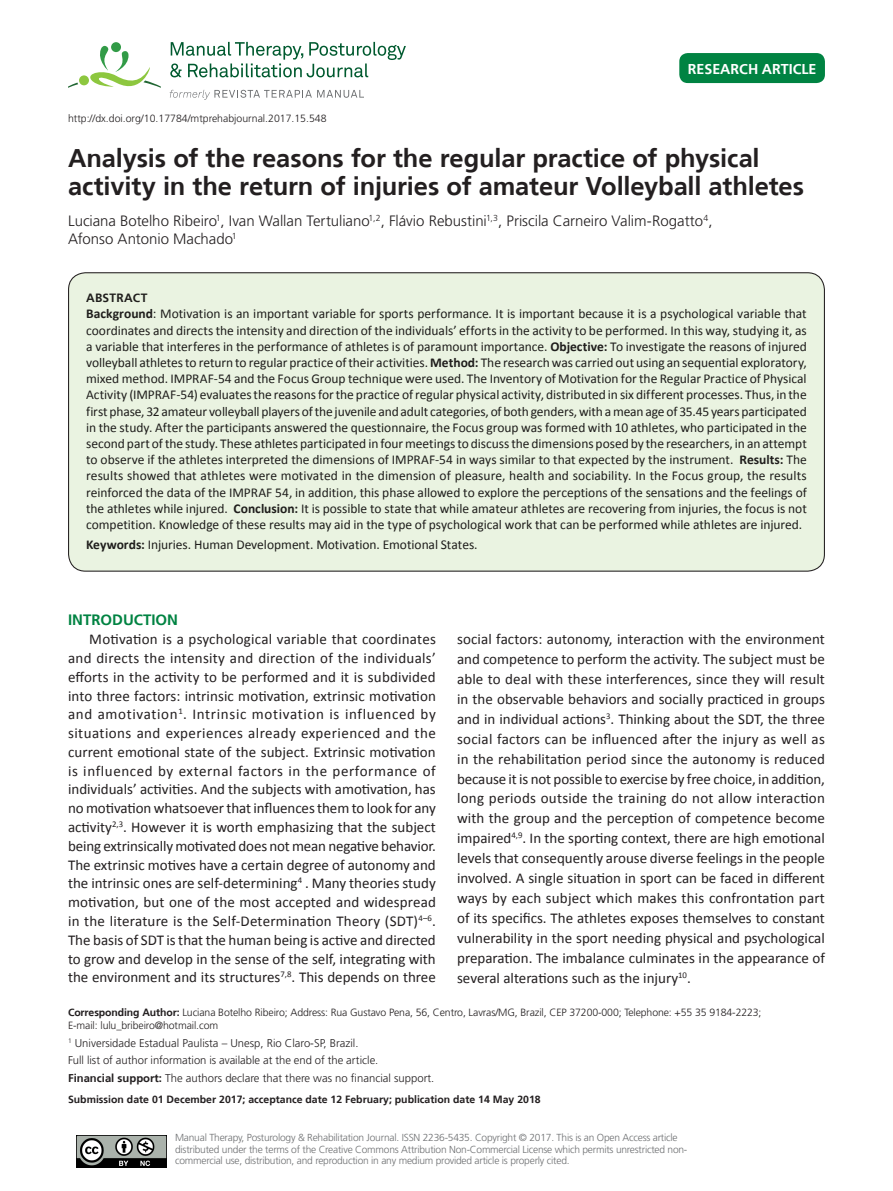
<style>
.page{position:relative;width:893px;height:1191px;background:#fff}
.page>*{position:absolute;margin:0;border:0;box-sizing:border-box;transform-origin:0 0}
.ArticleTitle{font:700 25.5px/28.5px "Frutiger";letter-spacing:-.005em;color:#231f20}
.Paragraph{font:15px/18.8px "Calibri";color:#231f20;text-align:justify}
.Authors{font:300 15px/18px "Frutiger";letter-spacing:-.005em;color:#231f20}
.Heading1{font:700 15px "Frutiger";color:#008342}
.t1{font:700 14.25px "Frutiger";color:#fff}
.t2{font:13.5px/16.2px "Calibri";letter-spacing:-.005em;color:#231f20;text-align:justify}
.t3{font:700 12px "Frutiger";letter-spacing:.02em;color:#231f20}
.fnSupported-by{font:300 11.25px "Frutiger";color:#231f20}
.fnArticleOther{font:300 11.25px "Frutiger";color:#231f20}
.Affiliations{font:300 11.25px "Frutiger";color:#231f20}
.Correspondence{font:300 10.5px/12.6px "Frutiger";letter-spacing:-.01em;color:#231f20}
.History{font:700 10.5px "Frutiger";color:#231f20}
.ArticleDOIAlt{font:300 10.5px "Frutiger";color:#231f20}
.LicenseParaAlt{font:300 10.2px/11.2px "Frutiger";letter-spacing:-.02em;color:#6d6f71}
.s1{font-weight:700}
</style>
<div class="page">
<svg style="left:170px;top:42px;width:236px;height:35px"></svg>
<div style="left:111px;top:42px;width:10px;height:10px;background:#329b47;border-radius:50%"></div>
<div style="left:79px;top:75px;width:10px;height:10px;background:#8dc73f;border-radius:50%"></div>
<svg style="left:85px;top:46px;width:76px;height:42px"></svg>
<svg style="left:68px;top:83px;width:10px;height:5px"></svg>
<svg style="left:170px;top:90px;width:194px;height:10px"></svg>
<div style="left:679px;top:53px;width:146px;height:30px;background:#008342;border-radius:9px"></div>
<img style="left:77px;top:1135px;width:90px;height:32px">
<div style="left:69px;top:273px;width:755px;height:298px;background:#eaf3e1;border-radius:17px"></div>
<p class="ArticleDOIAlt" style="left:68px;top:112px;width:260px">http://dx.doi.org/10.17784/mtprehabjournal.2017.15.548</p>
<p class="t1" style="left:688px;top:61px;width:130px">RESEARCH ARTICLE</p>
<p class="ArticleTitle" style="left:68px;top:143px;width:738px">Analysis of the reasons for the regular practice of physical activity in the return of injuries of amateur Volleyball athletes</p>
<p class="Authors" style="left:68px;top:212px;width:646px">Luciana Botelho Ribeiro<sup>1</sup>, Ivan Wallan Tertuliano<sup>1,2</sup>, Flávio Rebustini<sup>1,3</sup>, Priscila Carneiro Valim-Rogatto<sup>4</sup>,<br>Afonso Antonio Machado<sup>1</sup></p>
<p class="t3" style="left:86px;top:291px;width:63px">ABSTRACT</p>
<p class="t2" style="left:86px;top:306px;width:722px"><span class="s1">Background</span>: Motivation is an important variable for sports performance. It is important because it is a psychological variable that coordinates and directs the intensity and direction of the individuals’ efforts in the activity to be performed. In this way, studying it, as a variable that interferes in the performance of athletes is of paramount importance. <span class="s1">Objective:</span> To investigate the reasons of injured volleyball athletes to return to regular practice of their activities. <span class="s1">Method:</span> The research was carried out using an sequential exploratory, mixed method. IMPRAF-54 and the Focus Group technique were used. The Inventory of Motivation for the Regular Practice of Physical Activity (IMPRAF-54) evaluates the reasons for the practice of regular physical activity, distributed in six different processes. Thus, in the first phase, 32 amateur volleyball players of the juvenile and adult categories, of both genders, with a mean age of 35.45 years participated in the study. After the participants answered the questionnaire, the Focus group was formed with 10 athletes, who participated in the second part of the study. These athletes participated in four meetings to discuss the dimensions posed by the researchers, in an attempt to observe if the athletes interpreted the dimensions of IMPRAF-54 in ways similar to that expected by the instrument. <span class="s1">Results:</span> The results showed that athletes were motivated in the dimension of pleasure, health and sociability. In the Focus group, the results reinforced the data of the IMPRAF 54, in addition, this phase allowed to explore the perceptions of the sensations and the feelings of the athletes while injured. <span class="s1">Conclusion:</span> It is possible to state that while amateur athletes are recovering from injuries, the focus is not competition. Knowledge of these results may aid in the type of psychological work that can be performed while athletes are injured.</p>
<p class="t2" style="left:86px;top:537px;width:393px"><span class="s1">Keywords:</span> Injuries. Human Development. Motivation. Emotional States.</p>
<p class="Heading1" style="left:68px;top:611px;width:112px">INTRODUCTION</p>
<p class="Paragraph" style="left:68px;top:630px;width:369px;text-indent:21px">Motivation is a psychological variable that coordinates and directs the intensity and direction of the individuals’ efforts in the activity to be performed and it is subdivided into three factors: intrinsic motivation, extrinsic motivation and amotivation<sup>1</sup>. Intrinsic motivation is influenced by situations and experiences already experienced and the current emotional state of the subject. Extrinsic motivation is influenced by external factors in the performance of individuals’ activities. And the subjects with amotivation, has no motivation whatsoever that influences them to look for any activity<sup>2,3</sup>. However it is worth emphasizing that the subject being extrinsically motivated does not mean negative behavior.<br>The extrinsic motives have a certain degree of autonomy and the intrinsic ones are self-determining<sup>4</sup> . Many theories study motivation, but one of the most accepted and widespread in the literature is the Self-Determination Theory (SDT)<sup>4–6</sup>.<br>The basis of SDT is that the human being is active and directed to grow and develop in the sense of the self, integrating with the environment and its structures<sup>7,8</sup>. This depends on three</p>
<p class="Paragraph" style="left:457px;top:629px;width:369px;line-height:20px">social factors: autonomy, interaction with the environment and competence to perform the activity. The subject must be able to deal with these interferences, since they will result in the observable behaviors and socially practiced in groups and in individual actions<sup>3</sup>. Thinking about the SDT, the three social factors can be influenced after the injury as well as in the rehabilitation period since the autonomy is reduced because it is not possible to exercise by free choice, in addition, long periods outside the training do not allow interaction with the group and the perception of competence become impaired<sup>4,9</sup>. In the sporting context, there are high emotional levels that consequently arouse diverse feelings in the people involved. A single situation in sport can be faced in different ways by each subject which makes this confrontation part of its specifics. The athletes exposes themselves to constant vulnerability in the sport needing physical and psychological preparation. The imbalance culminates in the appearance of several alterations such as the injury<sup>10</sup>.</p>
<p class="Correspondence" style="left:68px;top:1006px;width:695px"><span class="s1">Corresponding Author:</span> Luciana Botelho Ribeiro; Address: Rua Gustavo Pena, 56, Centro, Lavras/MG, Brazil, CEP 37200-000; Telephone: +55 35 9184-2223;<br>E-mail: lulu_bribeiro@hotmail.com</p>
<p class="Affiliations" style="left:68px;top:1036px;width:292px"><sup>1</sup> Universidade Estadual Paulista – Unesp, Rio Claro-SP, Brazil.</p>
<p class="fnArticleOther" style="left:68px;top:1054px;width:312px">Full list of author information is available at the end of the article.</p>
<p class="fnSupported-by" style="left:68px;top:1072px;width:368px"><span class="s1">Financial support:</span> The authors declare that there was no financial support.</p>
<p class="History" style="left:68px;top:1093px;width:474px">Submission date 01 December 2017; acceptance date 12 February; publication date 14 May 2018</p>
<p class="LicenseParaAlt" style="left:175px;top:1132px;width:514px">Manual Therapy, Posturology &amp; Rehabilitation Journal. ISSN 2236-5435. Copyright © 2017. This is an Open Access article distributed under the terms of the Creative Commons Attribution Non-Commercial License which permits unrestricted non&shy;commercial use, distribution, and reproduction in any medium provided article is properly cited.</p>
</div>
